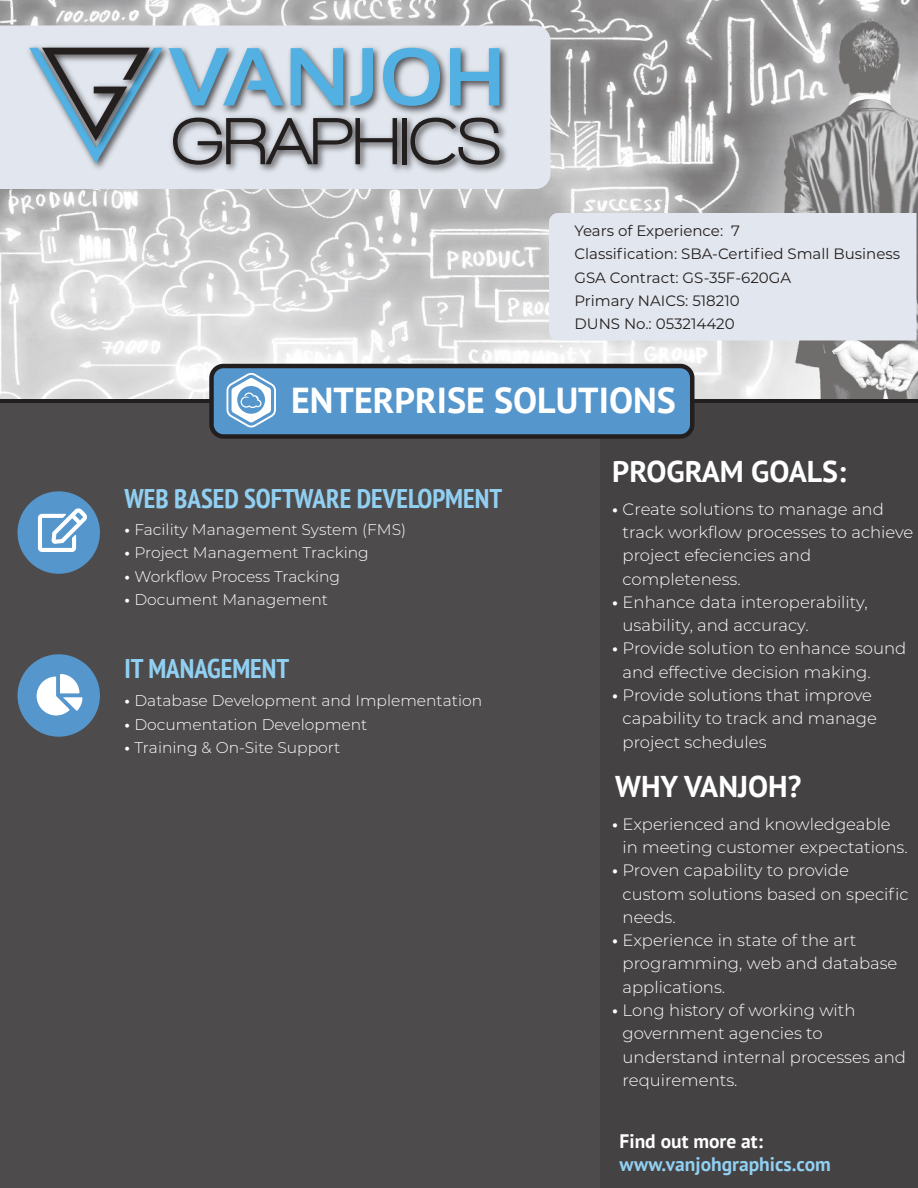
<style>
.page{position:relative;width:918px;height:1188px;background:#fff}
.page>*{position:absolute;margin:0;border:0;box-sizing:border-box;transform-origin:0 0}
.t1{font:700 36px "PT Sans";color:#fff}
.t2{font:700 30px "PT Sans";color:#fff}
.t3{font:700 condensed 27px "PT Sans";color:#91d0f2}
.t4{font:700 19.5px "PT Sans";color:#91d0f2}
.t5{font:700 19.5px "PT Sans";color:#fff}
.t6{font:300 16.5px/23.2px "Montserrat";color:#fff}
.t7{font:300 15.45px "Montserrat";color:#fff}
.t8{font:15px/23.2px "Montserrat";color:#241f1f}
.s1{font-weight:700}
</style>
<div class="page">
<img style="left:0;top:0;width:918px;height:399px">
<div style="left:0;top:404px;width:918px;height:784px;background:#4e4b4c"></div>
<div style="left:600px;top:404px;width:318px;height:784px;background:#454243"></div>
<div style="left:0;top:26px;width:550px;height:163px;background:#e2e7ef"></div>
<div style="left:23px;top:41px;width:144px;height:135px;background:#e2e7ef"></div>
<img style="left:162px;top:41px;width:350px;height:77px">
<svg style="left:169px;top:48px;width:115px;height:57px;background:#98bfd7"></svg>
<svg style="left:291px;top:48px;width:52px;height:57px;background:#85bbda"></svg>
<svg style="left:350px;top:48px;width:23px;height:57px"></svg>
<svg style="left:383px;top:48px;width:57px;height:58px;background:#8cbbd6"></svg>
<svg style="left:450px;top:48px;width:50px;height:57px;background:#89bbd8"></svg>
<img style="left:167px;top:112px;width:345px;height:65px">
<svg style="left:173px;top:118px;width:224px;height:47px;background:#97989d"></svg>
<hr style="left:402px;top:118px;width:4px;height:46px;background:#241f1f">
<svg style="left:410px;top:118px;width:90px;height:47px;background:#9b9da2"></svg>
<img style="left:36px;top:41px;width:126px;height:7px">
<svg style="left:29px;top:48px;width:134px;height:115px;background:#a7b4bf"></svg>
<div style="left:549px;top:213px;width:367px;height:127px;background:#e2e7ef"></div>
<div style="left:212px;top:366px;width:480px;height:70px;background:#5596cc;border-radius:12px"></div>
<div style="left:209px;top:364px;width:485px;height:75px;border:4px solid #241f1f;border-radius:12px"></div>
<div style="left:18px;top:654px;width:82px;height:83px;background:#5596cc;border-radius:50%"></div>
<svg style="left:37px;top:674px;width:46px;height:42px"></svg>
<div style="left:18px;top:491px;width:82px;height:83px;background:#5596cc;border-radius:50%"></div>
<svg style="left:38px;top:508px;width:49px;height:44px"></svg>
<svg style="left:226px;top:373px;width:50px;height:55px"></svg>
<p class="t8" style="left:574px;top:219px;width:327px">Years of Experience: 7<br>Classification: SBA-Certified Small Business<br>GSA Contract: GS-35F-620GA<br>Primary NAICS: 518210<br>DUNS No.: 053214420</p>
<h1 class="t1" style="left:291px;top:376px;width:386px">ENTERPRISE SOLUTIONS</h1>
<h3 class="t3" style="left:125px;top:481px;width:379px">WEB BASED SOFTWARE DEVELOPMENT</h3>
<p class="t7" style="left:125px;top:519px;width:283px"><span class="s1">•</span> Facility Management System (FMS)</p>
<p class="t7" style="left:125px;top:542px;width:246px"><span class="s1">•</span> Project Management Tracking</p>
<p class="t7" style="left:125px;top:566px;width:217px"><span class="s1">•</span> Workflow Process Tracking</p>
<p class="t7" style="left:125px;top:589px;width:205px"><span class="s1">•</span> Document Management</p>
<h3 class="t3" style="left:125px;top:651px;width:166px">IT MANAGEMENT</h3>
<p class="t7" style="left:125px;top:690px;width:359px"><span class="s1">•</span> Database Development and Implementation</p>
<p class="t7" style="left:125px;top:714px;width:244px"><span class="s1">•</span> Documentation Development</p>
<p class="t7" style="left:125px;top:737px;width:217px"><span class="s1">•</span> Training &amp; On-Site Support</p>
<h2 class="t2" style="left:612px;top:452px;width:235px">PROGRAM GOALS:</h2>
<p class="t6" style="left:623px;top:497px;width:292px;text-indent:-11px"><span class="s1">•</span> Create solutions to manage and track workflow processes to achieve project efeciencies and completeness.</p>
<p class="t6" style="left:623px;top:590px;width:247px;text-indent:-11px"><span class="s1">•</span> Enhance data interoperability, usability, and accuracy.</p>
<p class="t6" style="left:623px;top:636px;width:285px;text-indent:-11px"><span class="s1">•</span> Provide solution to enhance sound and effective decision making.</p>
<p class="t6" style="left:623px;top:683px;width:256px;text-indent:-11px"><span class="s1">•</span> Provide solutions that improve capability to track and manage project schedules</p>
<h2 class="t2" style="left:615px;top:767px;width:188px">WHY VANJOH?</h2>
<p class="t6" style="left:623px;top:812px;width:287px;text-indent:-11px"><span class="s1">•</span> Experienced and knowledgeable in meeting customer expectations.</p>
<p class="t6" style="left:623px;top:858px;width:288px;text-indent:-11px"><span class="s1">•</span> Proven capability to provide custom solutions based on specific needs.</p>
<p class="t6" style="left:623px;top:928px;width:276px;text-indent:-11px"><span class="s1">•</span> Experience in state of the art programming, web and database applications.</p>
<p class="t6" style="left:623px;top:998px;width:285px;text-indent:-11px"><span class="s1">•</span> Long history of working with government agencies to understand internal processes and requirements.</p>
<p class="t5" style="left:620px;top:1128px;width:145px">Find out more at:</p>
<p class="t4" style="left:620px;top:1152px;width:213px">www.vanjohgraphics.com</p>
</div>
